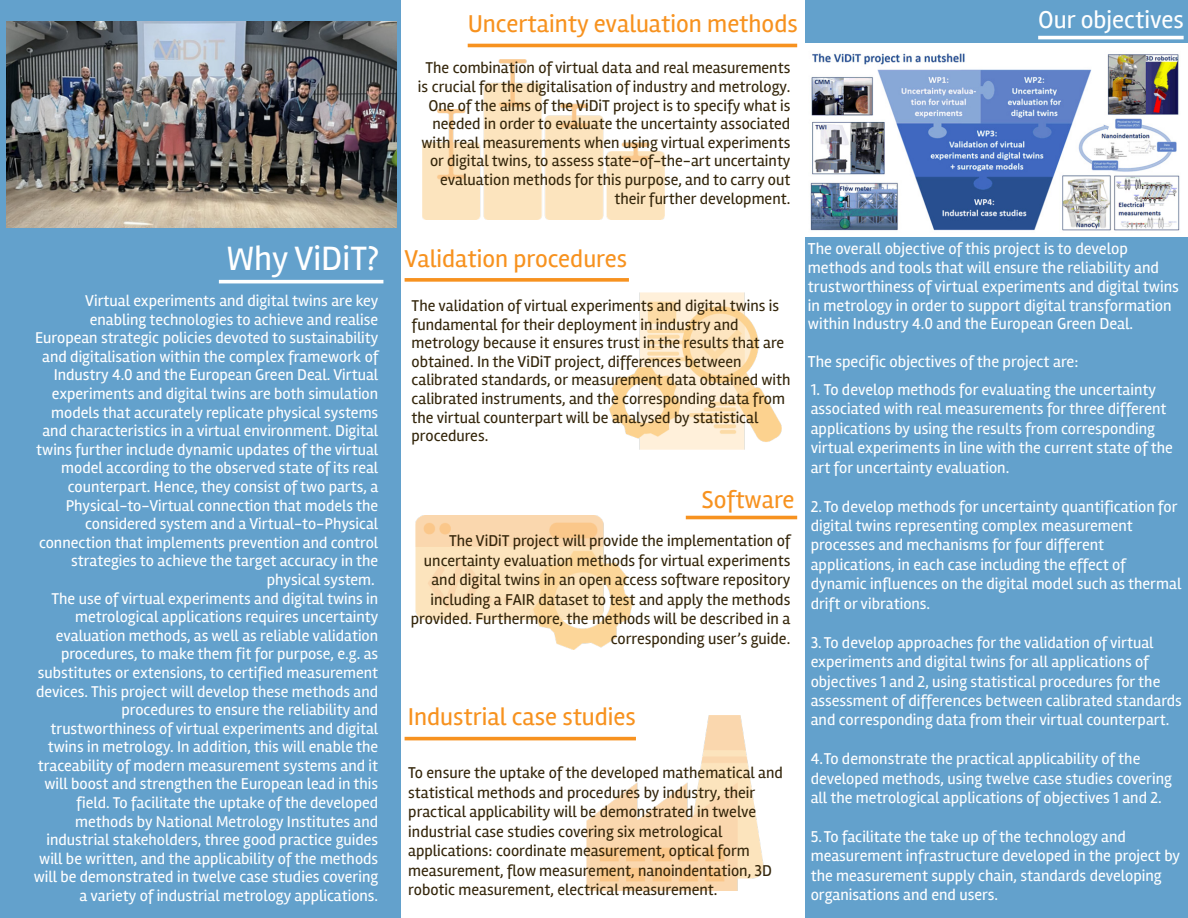
<style>
.page{position:relative;width:1188px;height:918px;background:#63a1cc}
.page>*{position:absolute;margin:0;border:0;box-sizing:border-box;transform-origin:0 0}
.t1{font:34.8px "Rambla";color:#fff}
.t2{font:25.2px "Rambla";color:#f7921f}
.t3{font:25.2px "Rambla";color:#fff}
.t4{font:16.35px/18.8px "Rambla";color:#fff}
.t5{font:16.2px/18.6px "Rambla";color:#fff}
.t6{font:16.2px/18.6px "Rambla";color:#33250a}
</style>
<div class="page">
<div style="left:401px;top:0;width:403px;height:918px;background:#fff"></div>
<hr style="left:219px;top:280px;width:164px;height:3px;background:#fff">
<img style="left:7px;top:22px;width:390px;height:205px">
<hr style="left:468px;top:44px;width:329px;height:3px;background:#f7921f">
<img style="left:610px;top:293px;width:172px;height:156px">
<img style="left:422px;top:60px;width:242px;height:159px">
<img style="left:416px;top:516px;width:216px;height:134px">
<img style="left:587px;top:716px;width:177px;height:175px">
<svg style="left:405px;top:278px;width:224px;height:4px"></svg>
<hr style="left:405px;top:737px;width:231px;height:3px;background:#f7921f">
<hr style="left:686px;top:516px;width:111px;height:3px;background:#f7921f">
<img style="left:804px;top:44px;width:384px;height:193px">
<hr style="left:1038px;top:36px;width:146px;height:3px;background:#fff">
<h1 class="t1" style="left:226px;top:237px;width:154px">Why ViDiT?</h1>
<p class="t5" style="left:34px;top:291px;width:346px;text-align:right">Virtual experiments and digital twins are key enabling technologies to achieve and realise European strategic policies devoted to sustainability and digitalisation within the complex framework of Industry 4.0 and the European Green Deal. Virtual experiments and digital twins are both simulation models that accurately replicate physical systems and characteristics in a virtual environment. Digital twins further include dynamic updates of the virtual model according to the observed state of its real counterpart. Hence, they consist of two parts, a Physical-to-Virtual connection that models the considered system and a Virtual-to-Physical connection that implements prevention and control strategies to achieve the target accuracy in the physical system.<br>The use of virtual experiments and digital twins in metrological applications requires uncertainty evaluation methods, as well as reliable validation procedures, to make them fit for purpose, e.g. as substitutes or extensions, to certified measurement devices. This project will develop these methods and procedures to ensure the reliability and trustworthiness of virtual experiments and digital twins in metrology. In addition, this will enable the traceability of modern measurement systems and it will boost and strengthen the European lead in this field. To facilitate the uptake of the developed methods by National Metrology Institutes and industrial stakeholders, three good practice guides will be written, and the applicability of the methods will be demonstrated in twelve case studies covering a variety of industrial metrology applications.</p>
<h2 class="t2" style="left:468px;top:9px;width:332px">Uncertainty evaluation methods</h2>
<p class="t6" style="left:418px;top:59px;width:374px;text-align:right">The combination of virtual data and real measurements is crucial for the digitalisation of industry and metrology.<br>One of the aims of the ViDiT project is to specify what is needed in order to evaluate the uncertainty associated with real measurements when using virtual experiments or digital twins, to assess state-of-the-art uncertainty evaluation methods for this purpose, and to carry out their further development.</p>
<h2 class="t3" style="left:1038px;top:5px;width:147px">Our objectives</h2>
<h2 class="t2" style="left:405px;top:244px;width:224px">Validation procedures</h2>
<p class="t6" style="left:412px;top:296px;width:380px">The validation of virtual experiments and digital twins is fundamental for their deployment in industry and metrology because it ensures trust in the results that are obtained. In the ViDiT project, differences between calibrated standards, or measurement data obtained with calibrated instruments, and the corresponding data from the virtual counterpart will be analysed by statistical procedures.</p>
<h2 class="t2" style="left:702px;top:485px;width:95px">Software</h2>
<p class="t6" style="left:411px;top:531px;width:381px;line-height:19.5px;text-align:right">The ViDiT project will provide the implementation of uncertainty evaluation methods for virtual experiments and digital twins in an open access software repository including a FAIR dataset to test and apply the methods provided. Furthermore, the methods will be described in a corresponding user’s guide.</p>
<h2 class="t2" style="left:408px;top:702px;width:230px">Industrial case studies</h2>
<p class="t6" style="left:408px;top:763px;width:376px;line-height:19.5px">To ensure the uptake of the developed mathematical and statistical methods and procedures by industry, their practical applicability will be demonstrated in twelve industrial case studies covering six metrological applications: coordinate measurement, optical form measurement, flow measurement, nanoindentation, 3D robotic measurement, electrical measurement.</p>
<p class="t4" style="left:808px;top:239px;width:373px">The overall objective of this project is to develop methods and tools that will ensure the reliability and trustworthiness of virtual experiments and digital twins in metrology in order to support digital transformation within Industry 4.0 and the European Green Deal.</p>
<p class="t4" style="left:808px;top:352px;width:272px">The specific objectives of the project are:</p>
<p class="t5" style="left:811px;top:380px;width:364px;line-height:19.5px">1. To develop methods for evaluating the uncertainty associated with real measurements for three different applications by using the results from corresponding virtual experiments in line with the current state of the art for uncertainty evaluation.</p>
<p class="t5" style="left:811px;top:496px;width:372px;line-height:19.5px">2. To develop methods for uncertainty quantification for digital twins representing complex measurement processes and mechanisms for four different applications, in each case including the effect of dynamic influences on the digital model such as thermal drift or vibrations.</p>
<p class="t5" style="left:811px;top:632px;width:373px;line-height:19.5px">3. To develop approaches for the validation of virtual experiments and digital twins for all applications of objectives 1 and 2, using statistical procedures for the assessment of differences between calibrated standards and corresponding data from their virtual counterpart.</p>
<p class="t5" style="left:811px;top:749px;width:363px;line-height:19.5px">4. To demonstrate the practical applicability of the developed methods, using twelve case studies covering all the metrological applications of objectives 1 and 2.</p>
<p class="t5" style="left:811px;top:827px;width:371px;line-height:19.5px">5. To facilitate the take up of the technology and measurement infrastructure developed in the project by the measurement supply chain, standards developing organisations and end users.</p>
</div>
